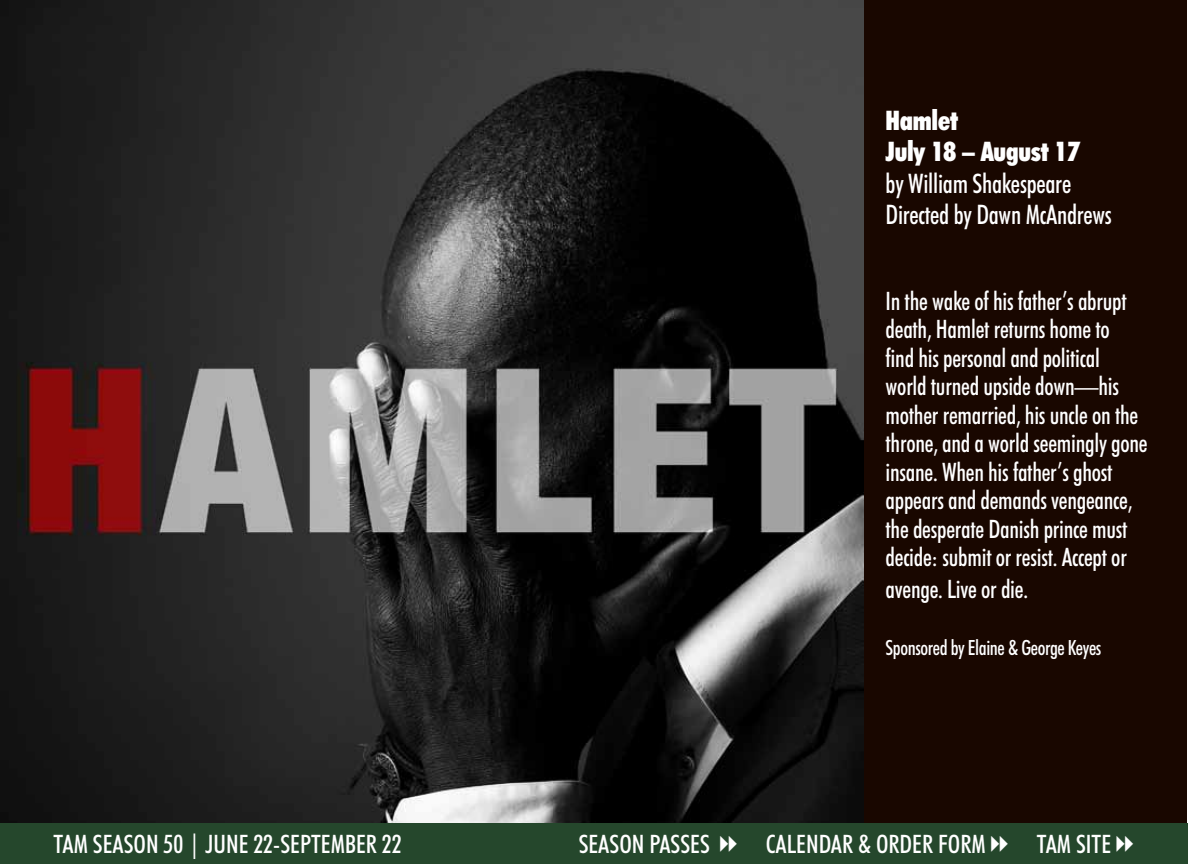
<style>
.page{position:relative;width:1188px;height:864px;background:#fff}
.page>*{position:absolute;margin:0;border:0;box-sizing:border-box;transform-origin:0 0}
.t1{font:500 condensed 27px/31.5px "Futura BT";letter-spacing:-.01em;color:#fff;scale:.95 1}
.t2{font:900 condensed 27px/31.5px "Futura BT";letter-spacing:-.01em;color:#fff;scale:.95 1}
.t3{font:500 condensed 25.5px/28.5px "Futura BT";letter-spacing:-.01em;color:#fff;scale:.95 1}
.t4{font:500 condensed 25.5px "Futura BT";letter-spacing:-.01em;color:#fff}
.t5{font:500 condensed 21px "Futura BT";letter-spacing:-.02em;color:#fff;scale:.96 1}
</style>
<div class="page">
<div style="left:858px;top:0;width:329px;height:864px;background:#190700"></div>
<img style="left:0;top:0;width:864px;height:824px">
<div style="left:0;top:824px;width:1188px;height:40px;background:#25472c"></div>
<p class="t2" style="left:886px;top:104px;width:206px">Hamlet<br>July 18 – August 17</p>
<p class="t1" style="left:886px;top:167px;width:240px">by William Shakespeare<br>Directed by Dawn McAndrews</p>
<p class="t3" style="left:886px;top:286px;width:277px">In the wake of his father’s abrupt death, Hamlet returns home to<br>find his personal and political<br>world turned upside down—his mother remarried, his uncle on the throne, and a world seemingly gone insane. When his father’s ghost appears and demands vengeance, the desperate Danish prince must decide: submit or resist. Accept or</p>
<p class="t3" style="left:886px;top:574px;width:151px">avenge. Live or die.</p>
<p class="t5" style="left:886px;top:634px;width:226px">Sponsored by Elaine &amp; George Keyes</p>
<p class="t4" style="left:53px;top:828px;width:350px">TAM SEASON 50 | JUNE 22-SEPTEMBER 22</p>
<p class="t4" style="left:579px;top:828px;width:133px">SEASON PASSES</p>
<p class="t4" style="left:766px;top:828px;width:221px">CALENDAR &amp; ORDER FORM</p>
<p class="t4" style="left:1037px;top:828px;width:76px">TAM SITE</p>
</div>
